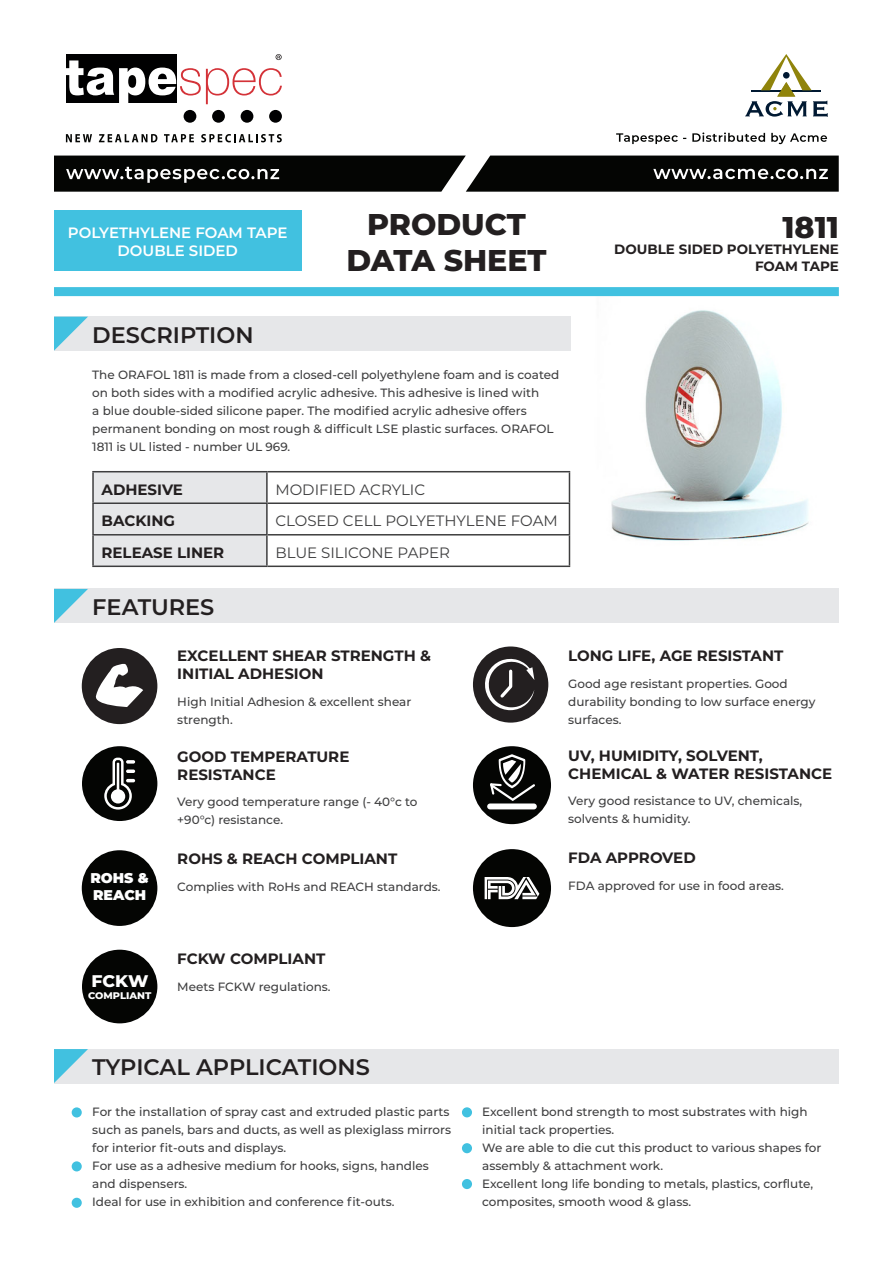
<style>
.page{position:relative;width:893px;height:1263px;background:#fff}
.page>*{position:absolute;margin:0;border:0;box-sizing:border-box;transform-origin:0 0}
.t1{font:800 30px "Montserrat";color:#231f20}
.t2{font:600 22.5px "Montserrat";color:#231f20}
.t3{font:800 16.8px "Montserrat";color:#fff}
.t4{font:700 15px/18px "Montserrat";color:#231f20}
.Body_Copy{font:15px "Montserrat";color:#3e3e3f}
.t5{font:600 15px "Montserrat";color:#fff}
.t6{font:900 14.1px/17px "Montserrat";color:#fff}
.t7{font:700 13.5px "Montserrat";color:#231f20}
.t8{font:500 12px/18px "Montserrat";color:#3e3e3f}
.t9{font:800 9.6px "Montserrat";color:#fff}
</style>
<div class="page">
<img style="left:538px;top:296px;width:301px;height:272px">
<div style="left:54px;top:287px;width:785px;height:9px;background:#41c1e0"></div>
<div style="left:94px;top:472px;width:172px;height:93px;background:#e6e7e9"></div>
<hr style="left:92px;top:471px;width:176px;height:1px;background:#3e3e3f">
<hr style="left:92px;top:472px;width:2px;height:30px;background:#3e3e3f">
<hr style="left:266px;top:472px;width:2px;height:30px;background:#3e3e3f">
<hr style="left:92px;top:502px;width:176px;height:2px;background:#3e3e3f">
<hr style="left:92px;top:504px;width:2px;height:30px;background:#3e3e3f">
<hr style="left:266px;top:504px;width:2px;height:30px;background:#3e3e3f">
<hr style="left:92px;top:534px;width:176px;height:1px;background:#3e3e3f">
<hr style="left:92px;top:535px;width:2px;height:30px;background:#3e3e3f">
<hr style="left:266px;top:535px;width:2px;height:30px;background:#3e3e3f">
<hr style="left:92px;top:565px;width:176px;height:2px;background:#3e3e3f">
<hr style="left:268px;top:471px;width:302px;height:1px;background:#3e3e3f">
<hr style="left:569px;top:472px;width:1px;height:30px;background:#3e3e3f">
<hr style="left:268px;top:502px;width:302px;height:2px;background:#3e3e3f">
<hr style="left:569px;top:504px;width:1px;height:30px;background:#3e3e3f">
<hr style="left:268px;top:534px;width:302px;height:1px;background:#3e3e3f">
<hr style="left:569px;top:535px;width:1px;height:30px;background:#3e3e3f">
<hr style="left:268px;top:565px;width:302px;height:2px;background:#3e3e3f">
<div style="left:54px;top:317px;width:516px;height:34px;background:#e6e7e9"></div>
<svg style="left:54px;top:317px;width:34px;height:34px"></svg>
<div style="left:54px;top:1049px;width:785px;height:34px;background:#e6e7e9"></div>
<svg style="left:54px;top:1049px;width:34px;height:34px"></svg>
<div style="left:72px;top:1107px;width:10px;height:10px;background:#41c1e0;border-radius:50%"></div>
<div style="left:72px;top:1161px;width:10px;height:10px;background:#41c1e0;border-radius:50%"></div>
<div style="left:72px;top:1198px;width:10px;height:10px;background:#41c1e0;border-radius:50%"></div>
<div style="left:462px;top:1107px;width:10px;height:10px;background:#41c1e0;border-radius:50%"></div>
<div style="left:462px;top:1143px;width:10px;height:10px;background:#41c1e0;border-radius:50%"></div>
<div style="left:462px;top:1179px;width:10px;height:10px;background:#41c1e0;border-radius:50%"></div>
<div style="left:54px;top:589px;width:785px;height:34px;background:#e6e7e9"></div>
<svg style="left:54px;top:589px;width:34px;height:34px"></svg>
<div style="left:54px;top:210px;width:247px;height:61px;background:#41c1e0"></div>
<div style="left:473px;top:646px;width:75px;height:77px;background:#231f20;border-radius:50%"></div>
<svg style="left:485px;top:658px;width:49px;height:52px"></svg>
<div style="left:82px;top:648px;width:75px;height:76px;background:#231f20;border-radius:50%"></div>
<svg style="left:95px;top:663px;width:48px;height:44px"></svg>
<div style="left:473px;top:746px;width:78px;height:78px;background:#040503;border-radius:50%"></div>
<div style="left:487px;top:803px;width:50px;height:6px;background:#fff;border-radius:3px"></div>
<svg style="left:490px;top:754px;width:45px;height:47px"></svg>
<div style="left:82px;top:746px;width:75px;height:75px;background:#040503;border-radius:50%"></div>
<svg style="left:104px;top:758px;width:31px;height:51px"></svg>
<div style="left:473px;top:849px;width:78px;height:78px;background:#040503;border-radius:50%"></div>
<svg style="left:485px;top:877px;width:54px;height:22px"></svg>
<div style="left:82px;top:850px;width:75px;height:76px;background:#040503;border-radius:50%"></div>
<div style="left:82px;top:950px;width:75px;height:73px;background:#040503;border-radius:50%"></div>
<svg style="left:616px;top:133px;width:70px;height:11px"></svg>
<svg style="left:692px;top:132px;width:73px;height:10px"></svg>
<svg style="left:771px;top:133px;width:56px;height:11px"></svg>
<svg style="left:54px;top:156px;width:785px;height:36px;background:#1d1d1c"></svg>
<svg style="left:745px;top:54px;width:83px;height:63px"></svg>
<div style="left:184px;top:110px;width:12px;height:13px;background:#000001;border-radius:50%"></div>
<div style="left:212px;top:110px;width:13px;height:13px;background:#000001;border-radius:50%"></div>
<div style="left:241px;top:110px;width:12px;height:13px;background:#000001;border-radius:50%"></div>
<div style="left:269px;top:110px;width:13px;height:13px;background:#000001;border-radius:50%"></div>
<svg style="left:66px;top:134px;width:26px;height:8px"></svg>
<svg style="left:99px;top:134px;width:58px;height:8px"></svg>
<svg style="left:164px;top:134px;width:30px;height:8px"></svg>
<svg style="left:201px;top:134px;width:81px;height:8px"></svg>
<svg style="left:66px;top:54px;width:216px;height:51px"></svg>
<p class="t5" style="left:68px;top:222px;width:221px">POLYETHYLENE FOAM TAPE</p>
<p class="t5" style="left:117px;top:240px;width:122px">DOUBLE SIDED</p>
<p class="t1" style="left:367px;top:202px;width:160px">PRODUCT</p>
<p class="t1" style="left:346px;top:238px;width:202px">DATA SHEET</p>
<p class="t1" style="left:782px;top:206px;width:58px">1811</p>
<p class="t7" style="left:614px;top:240px;width:226px">DOUBLE SIDED POLYETHYLENE</p>
<p class="t7" style="left:755px;top:256px;width:85px">FOAM TAPE</p>
<p class="t2" style="left:92px;top:319px;width:163px">DESCRIPTION</p>
<p class="t8" style="left:92px;top:365px;width:468px">The ORAFOL 1811 is made from a closed-cell polyethylene foam and is coated on both sides with a modified acrylic adhesive. This adhesive is lined with<br>a blue double-sided silicone paper. The modified acrylic adhesive offers permanent bonding on most rough &amp; difficult LSE plastic surfaces. ORAFOL 1811 is UL listed - number UL 969.</p>
<p class="t4" style="left:102px;top:480px;width:83px">ADHESIVE</p>
<p class="Body_Copy" style="left:275px;top:479px;width:151px">MODIFIED ACRYLIC</p>
<p class="t4" style="left:102px;top:511px;width:75px">BACKING</p>
<p class="Body_Copy" style="left:275px;top:511px;width:284px">CLOSED CELL POLYETHYLENE FOAM</p>
<p class="t4" style="left:102px;top:543px;width:124px">RELEASE LINER</p>
<p class="Body_Copy" style="left:275px;top:542px;width:176px">BLUE SILICONE PAPER</p>
<p class="t2" style="left:92px;top:591px;width:124px">FEATURES</p>
<p class="t6" style="left:90px;top:869px;width:60px">ROHS &amp;<br>REACH</p>
<p class="t4" style="left:177px;top:646px;width:255px">EXCELLENT SHEAR STRENGTH &amp;<br>INITIAL ADHESION</p>
<p class="t8" style="left:177px;top:692px;width:235px">High Initial Adhesion &amp; excellent shear strength.</p>
<p class="t4" style="left:177px;top:746px;width:174px">GOOD TEMPERATURE<br>RESISTANCE</p>
<p class="t8" style="left:177px;top:792px;width:242px">Very good temperature range (- 40°c to +90°c) resistance.</p>
<p class="t4" style="left:177px;top:849px;width:222px">ROHS &amp; REACH COMPLIANT</p>
<p class="t8" style="left:177px;top:877px;width:265px">Complies with RoHs and REACH standards.</p>
<p class="t4" style="left:568px;top:646px;width:217px">LONG LIFE, AGE RESISTANT</p>
<p class="t8" style="left:568px;top:674px;width:249px">Good age resistant properties. Good durability bonding to low surface energy surfaces.</p>
<p class="t4" style="left:568px;top:746px;width:266px">UV, HUMIDITY, SOLVENT,<br>CHEMICAL &amp; WATER RESISTANCE</p>
<p class="t8" style="left:568px;top:791px;width:235px">Very good resistance to UV, chemicals, solvents &amp; humidity.</p>
<p class="t4" style="left:568px;top:848px;width:129px">FDA APPROVED</p>
<p class="t8" style="left:568px;top:876px;width:217px">FDA approved for use in food areas.</p>
<h3 class="t3" style="left:92px;top:969px;width:59px">FCKW</h3>
<p class="t9" style="left:88px;top:988px;width:65px">COMPLIANT</p>
<p class="t4" style="left:177px;top:949px;width:150px">FCKW COMPLIANT</p>
<p class="t8" style="left:177px;top:977px;width:155px">Meets FCKW regulations.</p>
<p class="t2" style="left:92px;top:1051px;width:279px">TYPICAL APPLICATIONS</p>
<p class="t8" style="left:92px;top:1102px;width:360px">For the installation of spray cast and extruded plastic parts such as panels, bars and ducts, as well as plexiglass mirrors for interior fit-outs and displays.</p>
<p class="t8" style="left:92px;top:1156px;width:338px">For use as a adhesive medium for hooks, signs, handles and dispensers.</p>
<p class="t8" style="left:92px;top:1192px;width:304px">Ideal for use in exhibition and conference fit-outs.</p>
<p class="t8" style="left:482px;top:1102px;width:327px">Excellent bond strength to most substrates with high initial tack properties.</p>
<p class="t8" style="left:482px;top:1138px;width:341px">We are able to die cut this product to various shapes for assembly &amp; attachment work.</p>
<p class="t8" style="left:482px;top:1174px;width:332px">Excellent long life bonding to metals, plastics, corflute, composites, smooth wood &amp; glass.</p>
</div>
